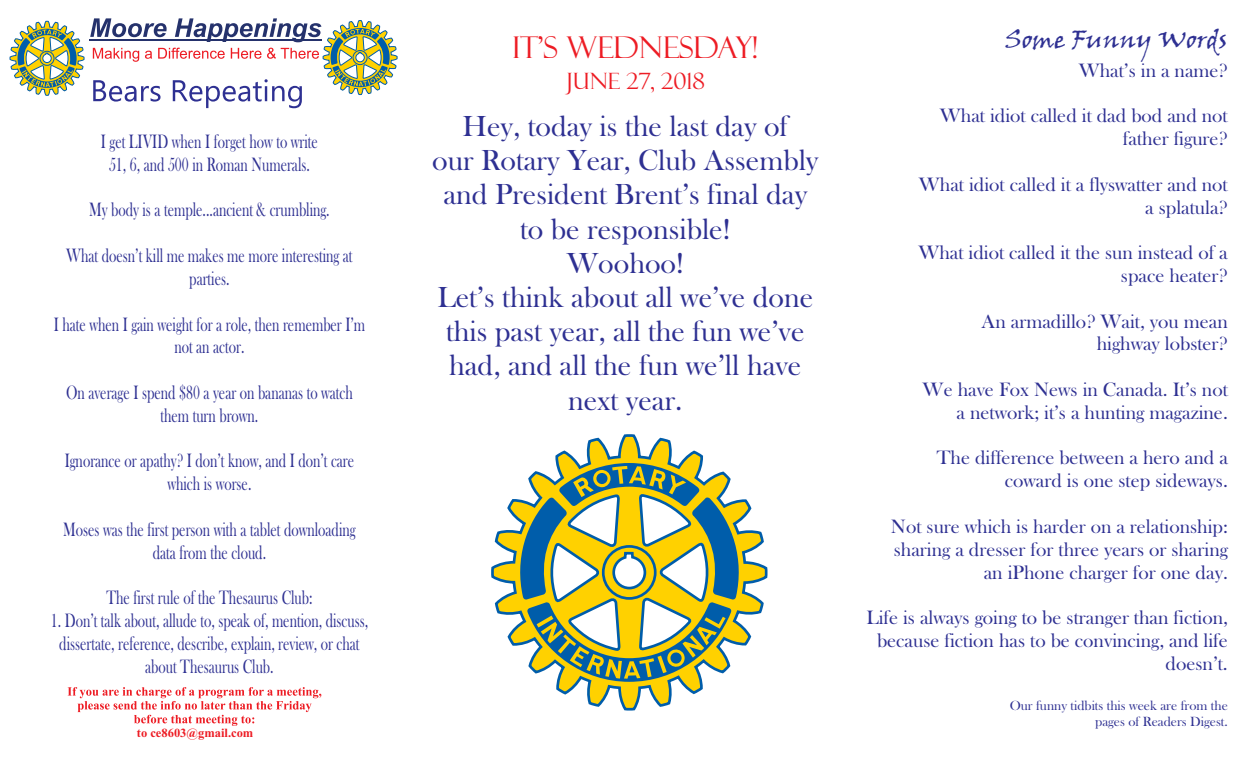
<style>
.page{position:relative;width:1260px;height:765px;background:#fff}
.page>*{position:absolute;margin:0;border:0;box-sizing:border-box;transform-origin:0 0}
.t1{font:30px/34.2px "Bask Old Face";color:#2e3092;text-align:center}
.t2{font:30px "Felix Titling";color:#ed1c24}
.t3{font:25px "Viner Hand ITC";color:#2e3092}
.t4{font:22.5px "Felix Titling";color:#ed1c24}
.t5{font:20px/22.9px "Bask Old Face";color:#2e3092;text-align:center;scale:.71 1}
.t6{font:20px/22.9px "Bask Old Face";color:#2e3092;text-align:right}
.t7{font:13.75px/15.6px "Bask Old Face";color:#2e3092;text-align:right}
.t8{font:700 12.5px "Times New Roman";color:#ed1c24}
</style>
<div class="page">
<svg style="left:9px;top:18px;width:389px;height:90px"></svg>
<svg style="left:68px;top:687px;width:253px;height:39px"></svg>
<svg style="left:491px;top:434px;width:277px;height:277px"></svg>
<svg style="left:515px;top:463px;width:229px;height:219px"></svg>
<p class="t5" style="left:101px;top:132px;width:307px">I get LIVID when I forget how to write<br>51, 6, and 500 in Roman Numerals.</p>
<p class="t5" style="left:89px;top:200px;width:340px">My body is a temple...ancient &amp; crumbling.</p>
<p class="t5" style="left:66px;top:246px;width:405px">What doesn’t kill me makes me more interesting at parties.</p>
<p class="t5" style="left:54px;top:314px;width:440px">I hate when I gain weight for a role, then remember I’m not an actor.</p>
<p class="t5" style="left:66px;top:382px;width:405px">On average I spend $80 a year on bananas to watch them turn brown.</p>
<p class="t5" style="left:65px;top:451px;width:409px">Ignorance or apathy? I don’t know, and I don’t care which is worse.</p>
<p class="t5" style="left:63px;top:519px;width:413px">Moses was the first person with a tablet downloading data from the cloud.</p>
<p class="t5" style="left:106px;top:588px;width:292px">The first rule of the Thesaurus Club:</p>
<p class="t5" style="left:51px;top:611px;width:448px">1. Don’t talk about, allude to, speak of, mention, discuss, dissertate, reference, describe, explain, review, or chat about Thesaurus Club.</p>
<p class="t8" style="left:137px;top:729px;width:118px">to ce8603@gmail.com</p>
<h1 class="t2" style="left:512px;top:30px;width:247px">IT’S WEDNESDAY!</h1>
<p class="t4" style="left:567px;top:68px;width:140px">JUNE 27, 2018</p>
<h1 class="t1" style="left:432px;top:111px;width:388px">Hey, today is the last day of<br>our Rotary Year, Club Assembly and President Brent’s final day to be responsible!<br>Woohoo!<br>Let’s think about all we’ve done this past year, all the fun we’ve had, and all the fun we’ll have next year.</h1>
<p class="t3" style="left:1005px;top:23px;width:223px">Some Funny Words</p>
<p class="t6" style="left:1079px;top:60px;width:151px">What’s in a name?</p>
<p class="t6" style="left:940px;top:106px;width:289px">What idiot called it dad bod and not father figure?</p>
<p class="t6" style="left:919px;top:174px;width:310px">What idiot called it a flyswatter and not a splatula?</p>
<p class="t6" style="left:918px;top:243px;width:311px">What idiot called it the sun instead of a space heater?</p>
<p class="t6" style="left:982px;top:311px;width:248px">An armadillo? Wait, you mean highway lobster?</p>
<p class="t6" style="left:923px;top:379px;width:307px">We have Fox News in Canada. It’s not a network; it’s a hunting magazine.</p>
<p class="t6" style="left:937px;top:448px;width:293px">The difference between a hero and a coward is one step sideways.</p>
<p class="t6" style="left:891px;top:516px;width:339px">Not sure which is harder on a relationship: sharing a dresser for three years or sharing an iPhone charger for one day.</p>
<p class="t6" style="left:866px;top:608px;width:363px">Life is always going to be stranger than fiction, because fiction has to be convincing, and life doesn’t.</p>
<p class="t7" style="left:1010px;top:699px;width:220px">Our funny tidbits this week are from the pages of Readers Digest.</p>
</div>
